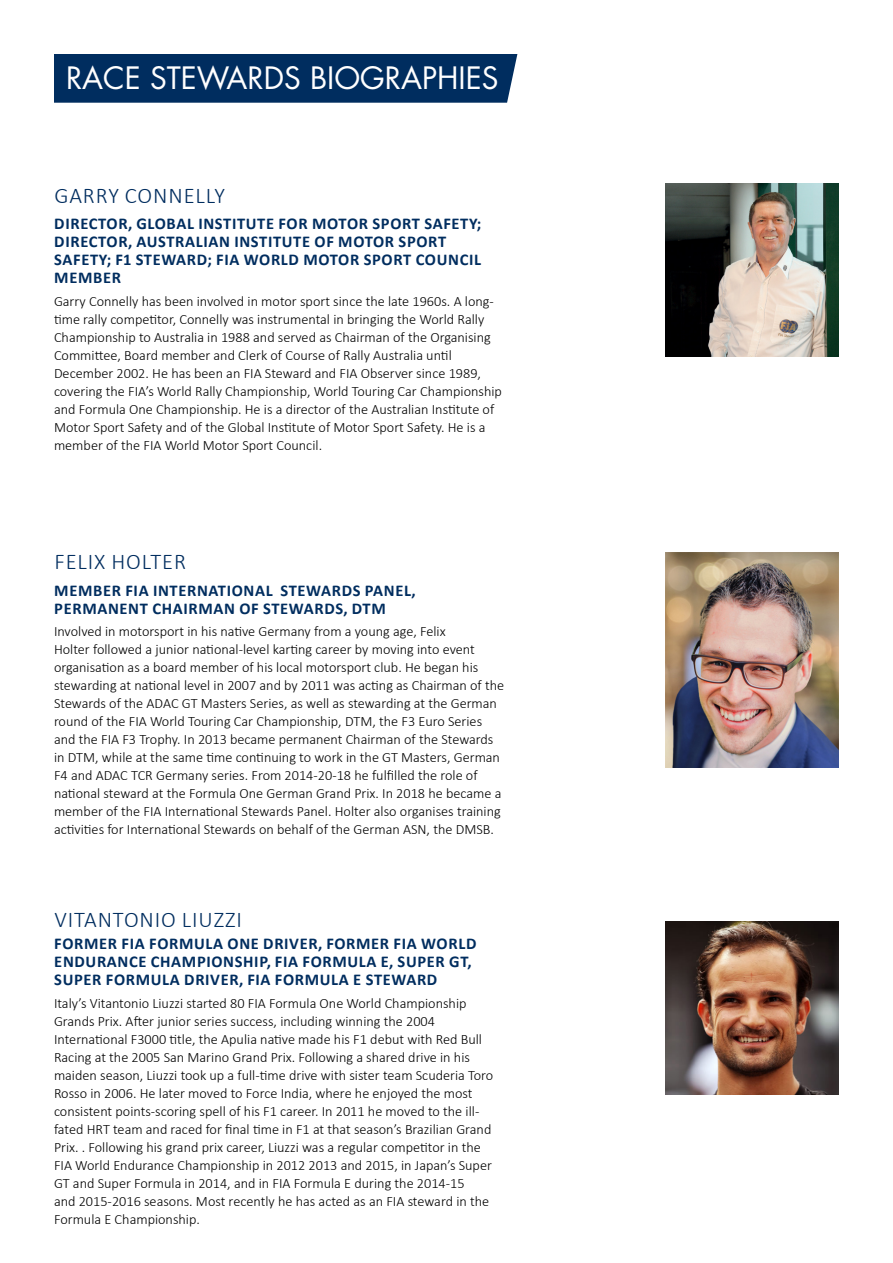
<style>
.page{position:relative;width:893px;height:1263px;background:#fff}
.page>*{position:absolute;margin:0;border:0;box-sizing:border-box;transform-origin:0 0}
.t1{font:30px "Futura Std";color:#fff}
.t2{font:300 22.5px "Calibri";letter-spacing:.04em;color:#002d5f}
.t3{font:700 16.5px/18px "Calibri";letter-spacing:.04em;color:#002d5f}
.t4{font:300 14.25px/18px "Calibri";color:#000}
</style>
<div class="page">
<img style="left:665px;top:184px;width:173px;height:173px">
<img style="left:665px;top:552px;width:173px;height:215px">
<img style="left:665px;top:921px;width:173px;height:173px">
<div style="left:54px;top:54px;width:463px;height:49px;background:#002d5f"></div>
<h1 class="t1" style="left:66px;top:59px;width:434px">RACE STEWARDS BIOGRAPHIES</h1>
<h2 class="t2" style="left:54px;top:181px;width:172px">GARRY CONNELLY</h2>
<p class="t3" style="left:54px;top:215px;width:429px">DIRECTOR, GLOBAL INSTITUTE FOR MOTOR SPORT SAFETY; DIRECTOR, AUSTRALIAN INSTITUTE OF MOTOR SPORT SAFETY; F1 STEWARD; FIA WORLD MOTOR SPORT COUNCIL MEMBER</p>
<p class="t4" style="left:54px;top:292px;width:449px">Garry Connelly has been involved in motor sport since the late 1960s. A long&shy;time rally competitor, Connelly was instrumental in bringing the World Rally Championship to Australia in 1988 and served as Chairman of the Organising Committee, Board member and Clerk of Course of Rally Australia until December 2002. He has been an FIA Steward and FIA Observer since 1989, covering the FIA’s World Rally Championship, World Touring Car Championship and Formula One Championship. He is a director of the Australian Institute of Motor Sport Safety and of the Global Institute of Motor Sport Safety. He is a member of the FIA World Motor Sport Council.</p>
<h2 class="t2" style="left:54px;top:548px;width:133px">FELIX HOLTER</h2>
<p class="t3" style="left:54px;top:581px;width:363px">MEMBER FIA INTERNATIONAL STEWARDS PANEL,<br>PERMANENT CHAIRMAN OF STEWARDS, DTM</p>
<p class="t4" style="left:54px;top:622px;width:452px">Involved in motorsport in his native Germany from a young age, Felix<br>Holter followed a junior national-level karting career by moving into event organisation as a board member of his local motorsport club. He began his stewarding at national level in 2007 and by 2011 was acting as Chairman of the Stewards of the ADAC GT Masters Series, as well as stewarding at the German round of the FIA World Touring Car Championship, DTM, the F3 Euro Series and the FIA F3 Trophy. In 2013 became permanent Chairman of the Stewards in DTM, while at the same time continuing to work in the GT Masters, German F4 and ADAC TCR Germany series. From 2014-20-18 he fulfilled the role of national steward at the Formula One German Grand Prix. In 2018 he became a member of the FIA International Stewards Panel. Holter also organises training activities for International Stewards on behalf of the German ASN, the DMSB.</p>
<h2 class="t2" style="left:54px;top:906px;width:189px">VITANTONIO LIUZZI</h2>
<p class="t3" style="left:54px;top:935px;width:424px">FORMER FIA FORMULA ONE DRIVER, FORMER FIA WORLD<br>ENDURANCE CHAMPIONSHIP, FIA FORMULA E, SUPER GT,<br>SUPER FORMULA DRIVER, FIA FORMULA E STEWARD</p>
<p class="t4" style="left:54px;top:994px;width:441px">Italy’s Vitantonio Liuzzi started 80 FIA Formula One World Championship Grands Prix. After junior series success, including winning the 2004<br>International F3000 title, the Apulia native made his F1 debut with Red Bull Racing at the 2005 San Marino Grand Prix. Following a shared drive in his maiden season, Liuzzi took up a full-time drive with sister team Scuderia Toro Rosso in 2006. He later moved to Force India, where he enjoyed the most consistent points-scoring spell of his F1 career. In 2011 he moved to the ill&shy;fated HRT team and raced for final time in F1 at that season’s Brazilian Grand Prix. . Following his grand prix career, Liuzzi was a regular competitor in the FIA World Endurance Championship in 2012 2013 and 2015, in Japan’s Super GT and Super Formula in 2014, and in FIA Formula E during the 2014-15<br>and 2015-2016 seasons. Most recently he has acted as an FIA steward in the Formula E Championship.</p>
</div>
